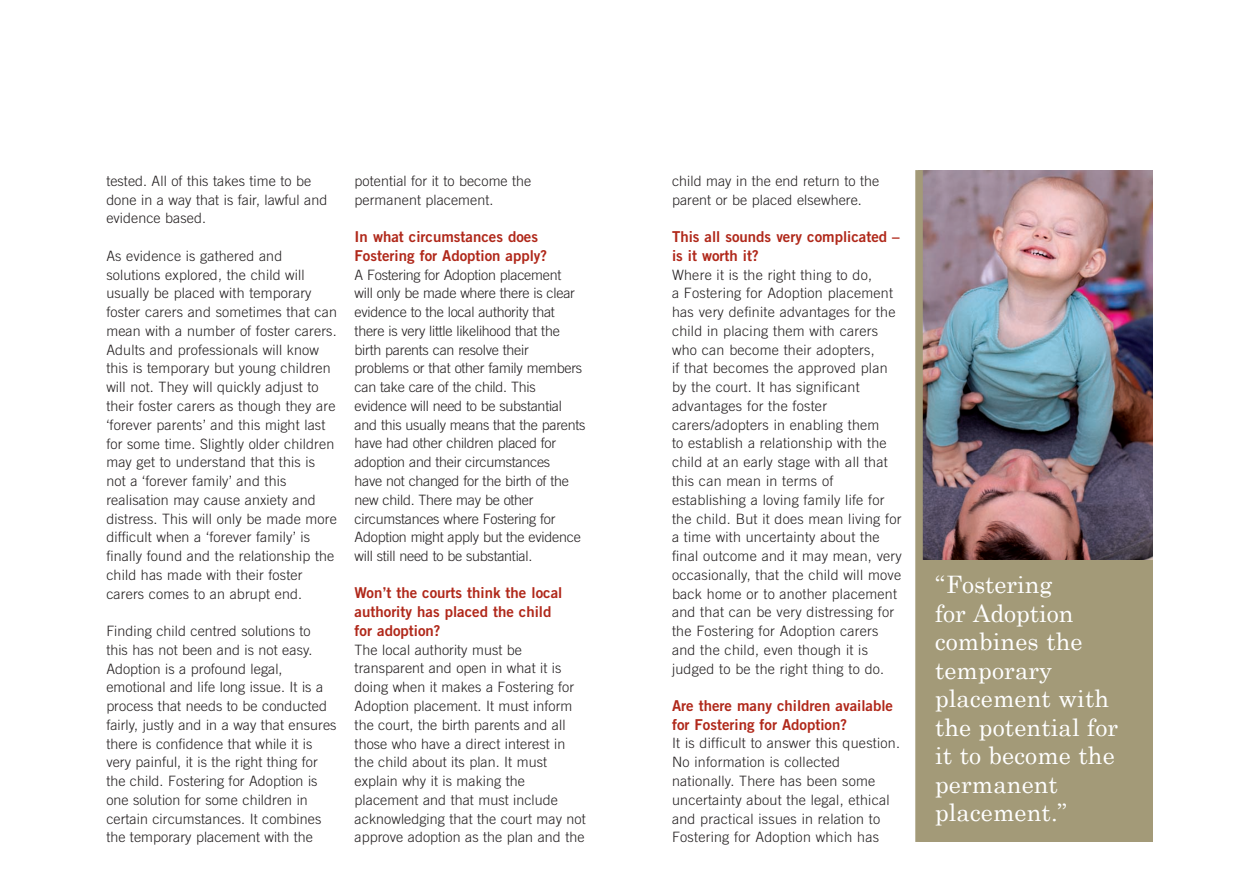
<style>
.page{position:relative;width:1259px;height:893px;background:#fff}
.page>*{position:absolute;margin:0;border:0;box-sizing:border-box;transform-origin:0 0}
.t1{font:24px/28.5px "Century Schoolbook";letter-spacing:.005em;color:#fff}
.t2{font:15px/18.8px "Trade Gothic Bold Two";color:#b0281a}
.t3{font:300 14.25px/18.8px "Trade Gothic";letter-spacing:.01em;color:#231f20}
.t4{font:300 14.25px/18.8px "Trade Gothic";letter-spacing:-.015em;color:#231f20}
</style>
<div class="page">
<img style="left:922px;top:170px;width:230px;height:390px">
<div style="left:918px;top:560px;width:234px;height:282px;background:#a39a78"></div>
<div style="left:915px;top:170px;width:7px;height:672px;background:#a39a78"></div>
<p class="t3" style="left:106px;top:173px;width:222px">tested. All of this takes time to be done in a way that is fair, lawful and evidence based.</p>
<p class="t3" style="left:106px;top:248px;width:232px">As evidence is gathered and solutions explored, the child will usually be placed with temporary foster carers and sometimes that can mean with a number of foster carers.<br>Adults and professionals will know this is temporary but young children will not. They will quickly adjust to their foster carers as though they are ‘forever parents’ and this might last for some time. Slightly older children may get to understand that this is not a ‘forever family’ and this realisation may cause anxiety and distress. This will only be made more difficult when a ‘forever family’ is finally found and the relationship the child has made with their foster carers comes to an abrupt end.</p>
<p class="t3" style="left:106px;top:623px;width:232px">Finding child centred solutions to<br>this has not been and is not easy.<br>Adoption is a profound legal, emotional and life long issue. It is a process that needs to be conducted fairly, justly and in a way that ensures there is confidence that while it is very painful, it is the right thing for the child. Fostering for Adoption is one solution for some children in certain circumstances. It combines the temporary placement with the</p>
<p class="t3" style="left:355px;top:173px;width:178px">potential for it to become the permanent placement.</p>
<p class="t2" style="left:355px;top:229px;width:194px">In what circumstances does<br>Fostering for Adoption apply?</p>
<p class="t4" style="left:355px;top:266px;width:232px">A Fostering for Adoption placement<br>will only be made where there is clear evidence to the local authority that there is very little likelihood that the birth parents can resolve their problems or that other family members can take care of the child. This evidence will need to be substantial and this usually means that the parents have had other children placed for adoption and their circumstances<br>have not changed for the birth of the new child. There may be other circumstances where Fostering for Adoption might apply but the evidence will still need to be substantial.</p>
<p class="t2" style="left:355px;top:585px;width:209px">Won’t the courts think the local authority has placed the child for adoption?</p>
<p class="t3" style="left:355px;top:641px;width:232px">The local authority must be transparent and open in what it is doing when it makes a Fostering for<br>Adoption placement. It must inform the court, the birth parents and all those who have a direct interest in the child about its plan. It must explain why it is making the placement and that must include acknowledging that the court may not approve adoption as the plan and the</p>
<p class="t3" style="left:672px;top:173px;width:209px">child may in the end return to the parent or be placed elsewhere.</p>
<p class="t2" style="left:672px;top:229px;width:229px">This all sounds very complicated – is it worth it?</p>
<p class="t3" style="left:672px;top:266px;width:231px">Where it is the right thing to do,<br>a Fostering for Adoption placement has very definite advantages for the child in placing them with carers who can become their adopters,<br>if that becomes the approved plan by the court. It has significant advantages for the foster carers/adopters in enabling them<br>to establish a relationship with the child at an early stage with all that this can mean in terms of establishing a loving family life for the child. But it does mean living for a time with uncertainty about the final outcome and it may mean, very occasionally, that the child will move back home or to another placement and that can be very distressing for the Fostering for Adoption carers and the child, even though it is judged to be the right thing to do.</p>
<p class="t2" style="left:672px;top:698px;width:222px">Are there many children available for Fostering for Adoption?</p>
<p class="t3" style="left:672px;top:735px;width:229px">It is difficult to answer this question.<br>No information is collected nationally. There has been some uncertainty about the legal, ethical and practical issues in relation to Fostering for Adoption which has</p>
<h1 class="t1" style="left:935px;top:570px;width:185px">“Fostering<br>for Adoption combines the temporary placement with the potential for it to become the permanent placement.”</h1>
</div>
